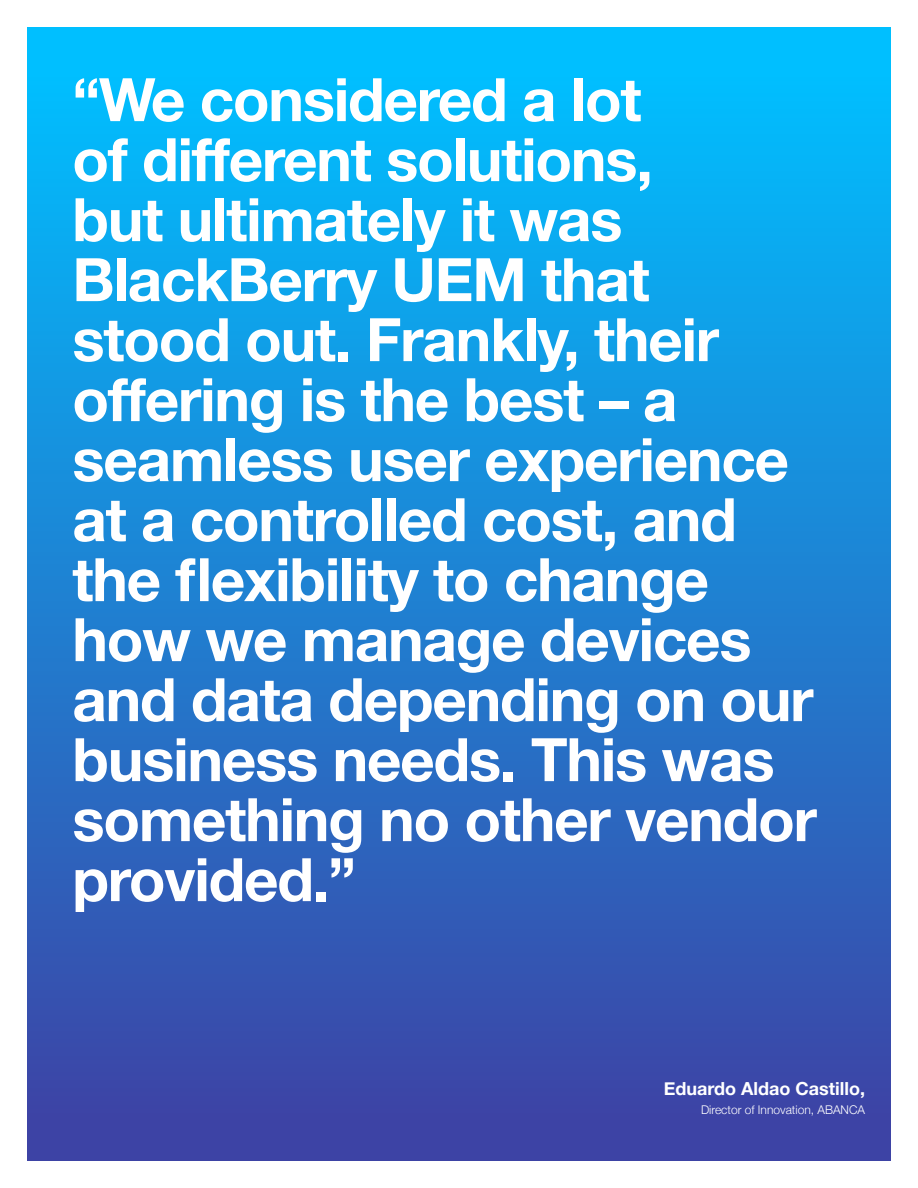
<style>
.page{position:relative;width:918px;height:1188px;background:#fff}
.page>*{position:absolute;margin:0;border:0;box-sizing:border-box;transform-origin:0 0}
.t1{font:700 60px/60px "Helvetica Neue";letter-spacing:-.02em;color:#fff}
.t2{font:700 18px "Helvetica Neue";color:#fff}
.t3{font:300 12px "Helvetica Neue";color:#fff}
</style>
<div class="page">
<div style="left:27px;top:27px;width:864px;height:1134px;background:linear-gradient(to bottom,#00c4ff,#3f3fa2)"></div>
<p class="t1" style="left:72px;top:68px;width:746px">“We considered a lot<br>of different solutions,<br>but ultimately it was<br>BlackBerry UEM that stood out. Frankly, their offering is the best – a seamless user experience at a controlled cost, and the flexibility to change how we manage devices and data depending on our business needs. This was something no other vendor provided.”</p>
<p class="t2" style="left:664px;top:1077px;width:203px">Eduardo Aldao Castillo,</p>
<p class="t3" style="left:701px;top:1103px;width:166px">Director of Innovation, ABANCA</p>
</div>
